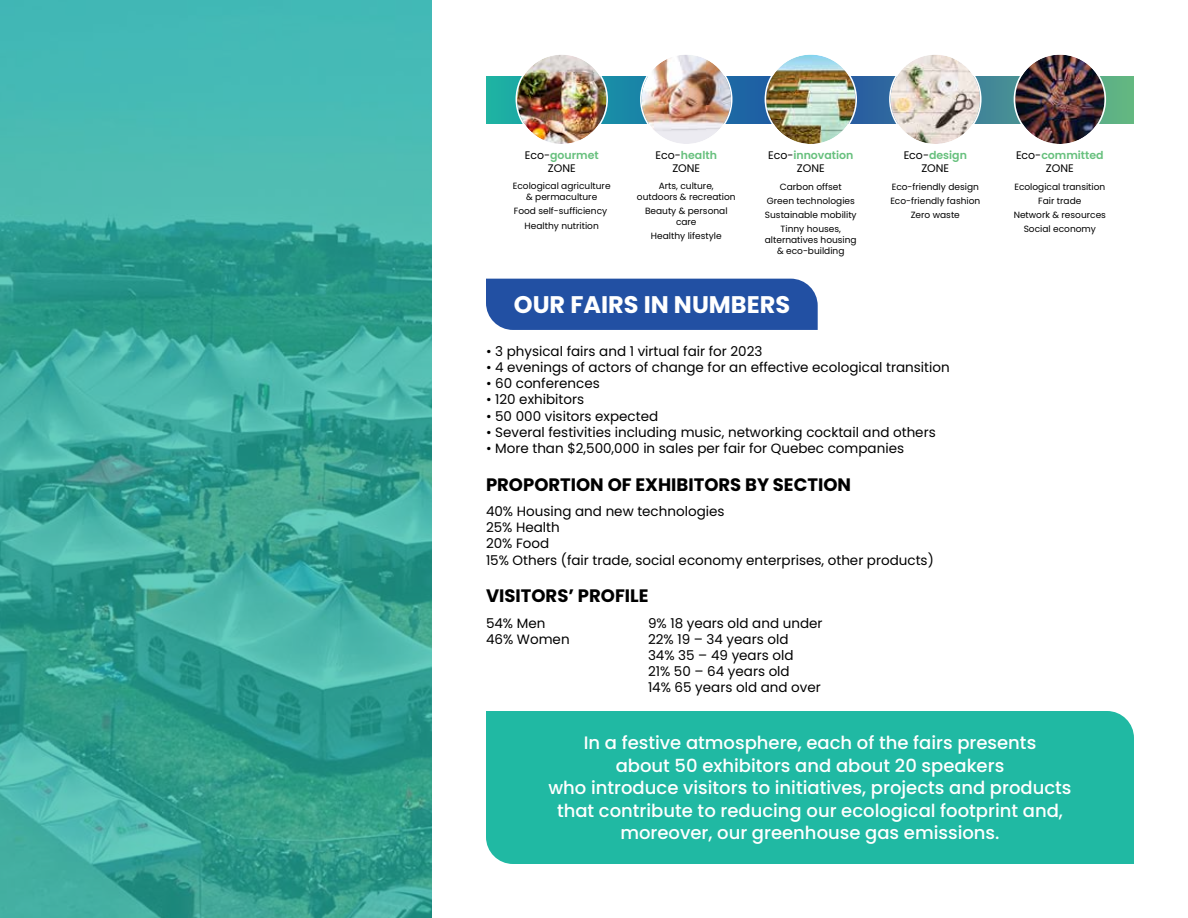
<style>
.page{position:relative;width:1188px;height:918px;background:#fff}
.page>*{position:absolute;margin:0;border:0;box-sizing:border-box;transform-origin:0 0}
.t1{font:700 24px "Poppins";color:#fff}
.t2{font:500 18px/22.5px "Poppins";color:#fff;text-align:center}
.t3{font:700 18px "Poppins";color:#000}
.t4{font:13.5px/16.2px "Poppins";color:#000}
.t5{font:10.95px/12.9px "Poppins";color:#000;text-align:center}
.t6{font:600 10.95px/12.9px "Poppins";color:#67c07d;text-align:center}
.t7{font:9px/14.2px "Poppins";color:#000;text-align:center}
.s1{font-weight:600;color:#67c07d}
.s2{font-weight:400;color:#000}
</style>
<div class="page">
<svg style="left:0;top:0;width:432px;height:918px;background:#3ca99d"></svg>
<div style="left:486px;top:711px;width:648px;height:153px;background:#20b9a3"></div>
<div style="left:486px;top:279px;width:332px;height:51px;background:#2250a3"></div>
<svg style="left:486px;top:76px;width:648px;height:47px;background:#30889c"></svg>
<img style="left:516px;top:55px;width:92px;height:89px">
<img style="left:640px;top:55px;width:92px;height:89px">
<img style="left:765px;top:54px;width:92px;height:90px">
<svg style="left:889px;top:55px;width:93px;height:89px"></svg>
<img style="left:1014px;top:54px;width:92px;height:90px">
<p class="t5" style="left:525px;top:149px;width:75px">Eco-<span class="s1">gourmet<br></span>ZONE</p>
<p class="t7" style="left:513px;top:181px;width:99px;line-height:10.8px">Ecological agriculture &amp; permaculture</p>
<p class="t7" style="left:514px;top:204px;width:95px">Food self-sufficiency<br>Healthy nutrition</p>
<p class="t5" style="left:656px;top:149px;width:63px">Eco-<span class="s1">health<br></span>ZONE</p>
<p class="t7" style="left:637px;top:180px;width:100px;line-height:10.8px">Arts, culture,<br>outdoors &amp; recreation</p>
<p class="t7" style="left:645px;top:205px;width:84px;line-height:10.8px">Beauty &amp; personal care</p>
<p class="t7" style="left:651px;top:229px;width:72px">Healthy lifestyle</p>
<p class="t6" style="left:768px;top:149px;width:87px"><span class="s2">Eco-</span>innovation<br><span class="s2">ZONE</span></p>
<p class="t7" style="left:765px;top:179px;width:93px">Carbon offset<br>Green technologies<br>Sustainable mobility<br>Tinny houses,</p>
<p class="t7" style="left:765px;top:234px;width:93px;line-height:10.8px">alternatives housing &amp; eco-building</p>
<h1 class="t1" style="left:514px;top:290px;width:278px">OUR FAIRS IN NUMBERS</h1>
<p class="t5" style="left:904px;top:149px;width:65px">Eco-<span class="s1">design<br></span>ZONE</p>
<p class="t7" style="left:890px;top:179px;width:91px">Eco-friendly design<br>Eco-friendly fashion<br>Zero waste</p>
<p class="t6" style="left:1016px;top:149px;width:89px"><span class="s2">Eco-</span>committed<br><span class="s2">ZONE</span></p>
<p class="t7" style="left:1014px;top:179px;width:94px">Ecological transition<br>Fair trade<br>Network &amp; resources<br>Social economy</p>
<p class="t4" style="left:486px;top:343px;width:278px">• 3 physical fairs and 1 virtual fair for 2023</p>
<p class="t4" style="left:486px;top:359px;width:465px">• 4 evenings of actors of change for an effective ecological transition</p>
<p class="t4" style="left:486px;top:375px;width:115px">• 60 conferences</p>
<p class="t4" style="left:486px;top:392px;width:100px">• 120 exhibitors</p>
<p class="t4" style="left:486px;top:408px;width:174px">• 50 000 visitors expected</p>
<p class="t4" style="left:486px;top:424px;width:451px">• Several festivities including music, networking cocktail and others</p>
<p class="t4" style="left:486px;top:440px;width:420px">• More than $2,500,000 in sales per fair for Quebec companies</p>
<h2 class="t3" style="left:486px;top:474px;width:367px">PROPORTION OF EXHIBITORS BY SECTION</h2>
<p class="t4" style="left:486px;top:503px;width:449px">40% Housing and new technologies<br>25% Health<br>20% Food<br>15% Others (fair trade, social economy enterprises, other products)</p>
<h2 class="t3" style="left:486px;top:586px;width:164px">VISITORS’ PROFILE</h2>
<p class="t4" style="left:486px;top:615px;width:61px">54% Men</p>
<p class="t4" style="left:648px;top:615px;width:176px">9% 18 years old and under</p>
<p class="t4" style="left:486px;top:631px;width:85px">46% Women</p>
<p class="t4" style="left:648px;top:631px;width:174px">22% 19 – 34 years old<br>34% 35 – 49 years old<br>21% 50 – 64 years old<br>14% 65 years old and over</p>
<p class="t2" style="left:548px;top:732px;width:525px">In a festive atmosphere, each of the fairs presents<br>about 50 exhibitors and about 20 speakers<br>who introduce visitors to initiatives, projects and products that contribute to reducing our ecological footprint and, moreover, our greenhouse gas emissions.</p>
</div>
